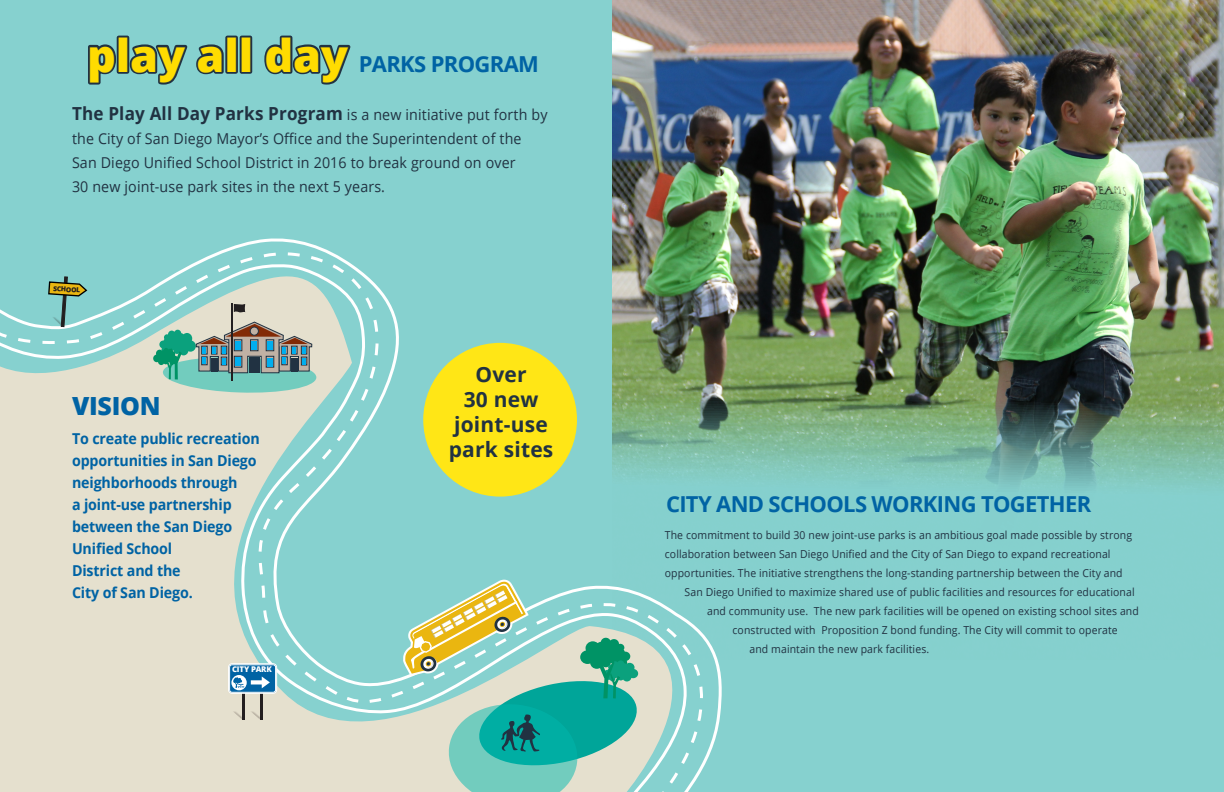
<style>
.page{position:relative;width:1224px;height:792px;background:#fff}
.page>*{position:absolute;margin:0;border:0;box-sizing:border-box;transform-origin:0 0}
.Main_Body{font:800 25px "Open Sans";letter-spacing:-.01em;color:#0063a4}
.t1{font:700 22px "Open Sans";letter-spacing:-.03em;color:#0063a4}
.Main_Body-2{font:700 21px/25px "Open Sans";letter-spacing:.01em;color:#213242;text-align:center}
.Main_Body-3{font:15px/24px "Open Sans";letter-spacing:.01em;color:#213242;scale:.95 1}
.Main_Body-4{font:700 15px/22px "Open Sans";letter-spacing:-.01em;color:#0063a4;scale:.95 1}
.Main_Body-5{font:11px "Open Sans";letter-spacing:.01em;color:#213242;scale:.95 1}
.t2{font:800 7.9px "Open Sans";letter-spacing:-.03em;color:#fff}
.t3{font:800 6.8px "Open Sans";color:#231f20}
.s1{font-weight:800;font-size:45px;color:#ffdc01}
.s2{font-weight:700;font-size:18px}
</style>
<div class="page">
<div style="left:0;top:0;width:612px;height:792px;background:#86d1cf"></div>
<div style="left:612px;top:0;width:612px;height:792px;background:#86d1cf"></div>
<img style="left:612px;top:0;width:612px;height:488px">
<img style="left:724px;top:247px;width:39px;height:241px">
<img style="left:612px;top:113px;width:112px;height:679px">
<svg style="left:668px;top:621px;width:56px;height:166px"></svg>
<svg style="left:0;top:159px;width:668px;height:633px"></svg>
<hr style="left:260px;top:690px;width:2px;height:30px;background:#231f20">
<svg style="left:232px;top:711px;width:28px;height:9px"></svg>
<hr style="left:242px;top:690px;width:2px;height:30px;background:#231f20">
<div style="left:229px;top:664px;width:47px;height:29px;background:#0063a4;border-radius:3px"></div>
<div style="left:228px;top:663px;width:49px;height:31px;border:1px solid #fff;border-radius:4px"></div>
<div style="left:229px;top:665px;width:47px;height:27px;border:1px solid #fff;border-radius:2px"></div>
<svg style="left:231px;top:675px;width:16px;height:15px"></svg>
<svg style="left:233px;top:677px;width:11px;height:11px"></svg>
<svg style="left:251px;top:601px;width:69px;height:87px"></svg>
<svg style="left:0;top:251px;width:411px;height:229px"></svg>
<div style="left:423px;top:343px;width:154px;height:154px;background:#ffe616;border-radius:50%"></div>
<svg style="left:338px;top:580px;width:304px;height:212px"></svg>
<svg style="left:88px;top:42px;width:29px;height:43px"></svg>
<div style="left:117px;top:36px;width:12px;height:38px;border:4px solid #213242"></div>
<svg style="left:127px;top:42px;width:97px;height:43px"></svg>
<div style="left:225px;top:36px;width:13px;height:38px;border:4px solid #213242"></div>
<div style="left:240px;top:36px;width:12px;height:38px;border:4px solid #213242"></div>
<svg style="left:264px;top:35px;width:87px;height:50px"></svg>
<p class="t1" style="left:87px;top:48px;width:453px"><span class="s1">play all day</span> PARKS PROGRAM</p>
<p class="Main_Body-3" style="left:72px;top:102px;width:502px"><span class="s2">The Play All Day Parks Program</span> is a new initiative put forth by the City of San Diego Mayor’s Office and the Superintendent of the San Diego Unified School District in 2016 to break ground on over<br>30 new joint-use park sites in the next 5 years.</p>
<p class="t3" style="left:54px;top:283px;width:29px;rotate:4deg">SCHOOL</p>
<p class="Main_Body" style="left:72px;top:387px;width:90px">VISION</p>
<p class="Main_Body-4" style="left:72px;top:427px;width:199px">To create public recreation opportunities in San Diego neighborhoods through<br>a joint-use partnership between the San Diego<br>Unified School<br>District and the<br>City of San Diego.</p>
<p class="t2" style="left:232px;top:663px;width:41px">CITY PARK</p>
<p class="Main_Body-2" style="left:449px;top:361px;width:106px">Over<br>30 new joint-use park sites</p>
<p class="t1" style="left:666px;top:489px;width:427px">CITY AND SCHOOLS WORKING TOGETHER</p>
<p class="Main_Body-5" style="left:665px;top:527px;width:493px">The commitment to build 30 new joint-use parks is an ambitious goal made possible by strong</p>
<p class="Main_Body-5" style="left:665px;top:546px;width:471px">collaboration between San Diego Unified and the City of San Diego to expand recreational</p>
<p class="Main_Body-5" style="left:665px;top:565px;width:483px">opportunities. The initiative strengthens the long-standing partnership between the City and</p>
<p class="Main_Body-5" style="left:685px;top:584px;width:475px">San Diego Unified to maximize shared use of public facilities and resources for educational</p>
<p class="Main_Body-5" style="left:707px;top:603px;width:456px">and community use. The new park facilities will be opened on existing school sites and</p>
<p class="Main_Body-5" style="left:733px;top:622px;width:407px">constructed with Proposition Z bond funding. The City will commit to operate</p>
<p class="Main_Body-5" style="left:750px;top:641px;width:191px">and maintain the new park facilities.</p>
</div>
